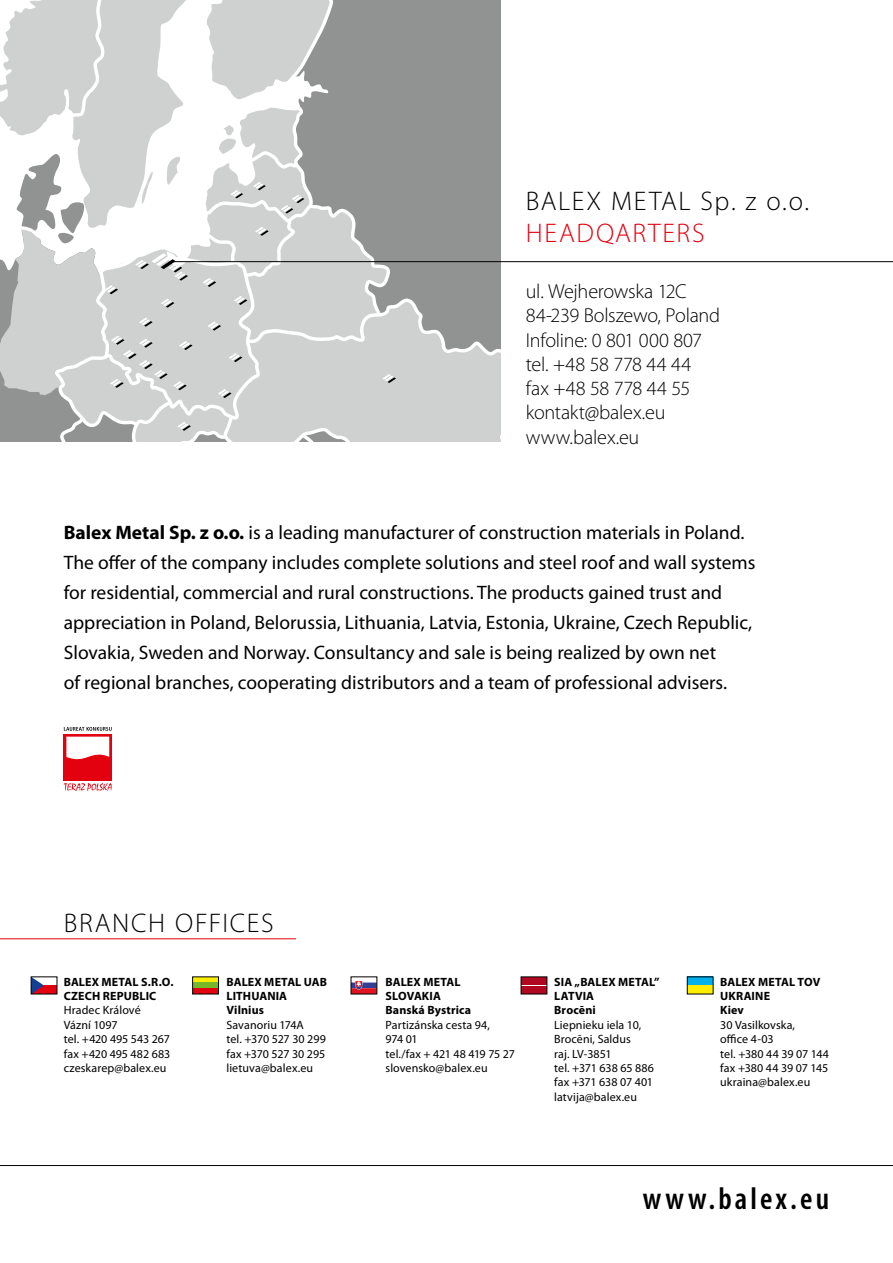
<style>
.page{position:relative;width:893px;height:1263px;background:#fff}
.page>*{position:absolute;margin:0;border:0;box-sizing:border-box;transform-origin:0 0}
.t1{font:600 condensed 31.35px "Myriad Pro";letter-spacing:.1em;color:#000}
.t2{font:300 27px "Myriad Pro";letter-spacing:.065em;color:#000}
.t3{font:300 27px "Myriad Pro";letter-spacing:.06em;color:#e3000f}
.t4{font:300 20.25px/24.3px "Myriad Pro";letter-spacing:-.015em;color:#000}
.t5{font:19.5px/30px "Myriad Pro";color:#000}
.t6{font:12px/14.4px "Myriad Pro";letter-spacing:.005em;color:#000}
.t7{font:700 12px/14.4px "Myriad Pro";letter-spacing:.01em;color:#000}
.s1{font-weight:700}
</style>
<div class="page">
<svg style="left:353px;top:981px;width:22px;height:11px"></svg>
<svg style="left:0;top:0;width:500px;height:441px"></svg>
<div style="left:457px;top:399px;width:43px;height:42px;background:#cfd0d0"></div>
<div style="left:0;top:399px;width:44px;height:42px;background:#919292"></div>
<hr style="left:0;top:1165px;width:893px;height:1px;background:#000">
<div style="left:31px;top:985px;width:26px;height:9px;background:#e3000f"></div>
<svg style="left:33px;top:979px;width:11px;height:13px"></svg>
<div style="left:193px;top:977px;width:25px;height:5px;background:#ffed00"></div>
<div style="left:193px;top:982px;width:25px;height:6px;background:#76b828"></div>
<div style="left:193px;top:988px;width:25px;height:6px;background:#e3000f"></div>
<div style="left:192px;top:977px;width:27px;height:17px;border:1px solid #000"></div>
<svg style="left:523px;top:984px;width:22px;height:3px"></svg>
<div style="left:521px;top:977px;width:26px;height:7px;background:#af0820"></div>
<div style="left:521px;top:987px;width:26px;height:7px;background:#af0820"></div>
<div style="left:687px;top:977px;width:26px;height:17px;background:#00b0eb"></div>
<div style="left:687px;top:985px;width:26px;height:9px;background:#ffed00"></div>
<hr style="left:0;top:938px;width:296px;height:1px;background:#e3000f">
<svg style="left:64px;top:727px;width:48px;height:4px"></svg>
<div style="left:64px;top:734px;width:48px;height:47px;background:#e3000f"></div>
<svg style="left:66px;top:737px;width:43px;height:23px"></svg>
<svg style="left:64px;top:783px;width:48px;height:8px"></svg>
<hr style="left:173px;top:261px;width:720px;height:1px;background:#000">
<h2 class="t2" style="left:526px;top:185px;width:285px">balex metal sp. z o.o.</h2>
<h2 class="t3" style="left:526px;top:217px;width:180px">HEADQARTERS</h2>
<p class="t4" style="left:526px;top:279px;width:196px">ul. Wejherowska 12C<br>84-239 Bolszewo, Poland<br>Infoline: 0 801 000 807 tel. +48 58 778 44 44<br>fax +48 58 778 44 55 kontakt@balex.eu www.balex.eu</p>
<p class="t5" style="left:64px;top:517px;width:693px"><span class="s1">Balex Metal sp. z o.o.</span> is a leading manufacturer of construction materials in Poland.<br>The offer of the company includes complete solutions and steel roof and wall systems for residential, commercial and rural constructions. The products gained trust and appreciation in Poland, Belorussia, Lithuania, Latvia, Estonia, Ukraine, Czech Republic, Slovakia, Sweden and Norway. Consultancy and sale is being realized by own net<br>of regional branches, cooperating distributors and a team of professional advisers.</p>
<h2 class="t2" style="left:64px;top:906px;width:211px">BRANCH OFFICES</h2>
<p class="t7" style="left:64px;top:974px;width:111px">BALEX METAL S.R.O.<br>Czech Republic</p>
<p class="t6" style="left:64px;top:1003px;width:108px">Hradec Králové<br>Vázní 1097<br>tel. +420 495 543 267 fax +420 495 482 683 czeskarep@balex.eu</p>
<p class="t7" style="left:226px;top:974px;width:102px">BALEX METAL UAB<br>Lithuania<br>Vilnius</p>
<p class="t6" style="left:226px;top:1017px;width:101px">Savanoriu 174A<br>tel. +370 527 30 299 fax +370 527 30 295 lietuva@balex.eu</p>
<p class="t7" style="left:386px;top:974px;width:76px">BALEX METAL<br>Slova</p>
<p class="t7" style="left:386px;top:988px;width:87px;text-align:center">kia<br>Banská Bystrica</p>
<p class="t6" style="left:386px;top:1017px;width:131px">Partizánska cesta 94,<br>974 01<br>tel./fax + 421 48 419 75 27 slovensko@balex.eu</p>
<p class="t7" style="left:554px;top:974px;width:107px">SIA „BALEX METAL”<br>Latvia<br>Brocēni</p>
<p class="t6" style="left:554px;top:1017px;width:101px">Liepnieku iela 10,<br>Brocēni, Saldus<br>raj. LV-3851<br>tel. +371 638 65 886 fax +371 638 07 401 latvija@balex.eu</p>
<p class="t7" style="left:720px;top:974px;width:102px">BALEX METAL TOV<br>Ukraine<br>Kiev</p>
<p class="t6" style="left:720px;top:1017px;width:110px">30 Vasilkovska,<br>office 4-03<br>tel. +380 44 39 07 144 fax +380 44 39 07 145 ukraina@balex.eu</p>
<h1 class="t1" style="left:643px;top:1179px;width:188px">www.balex.eu</h1>
</div>
